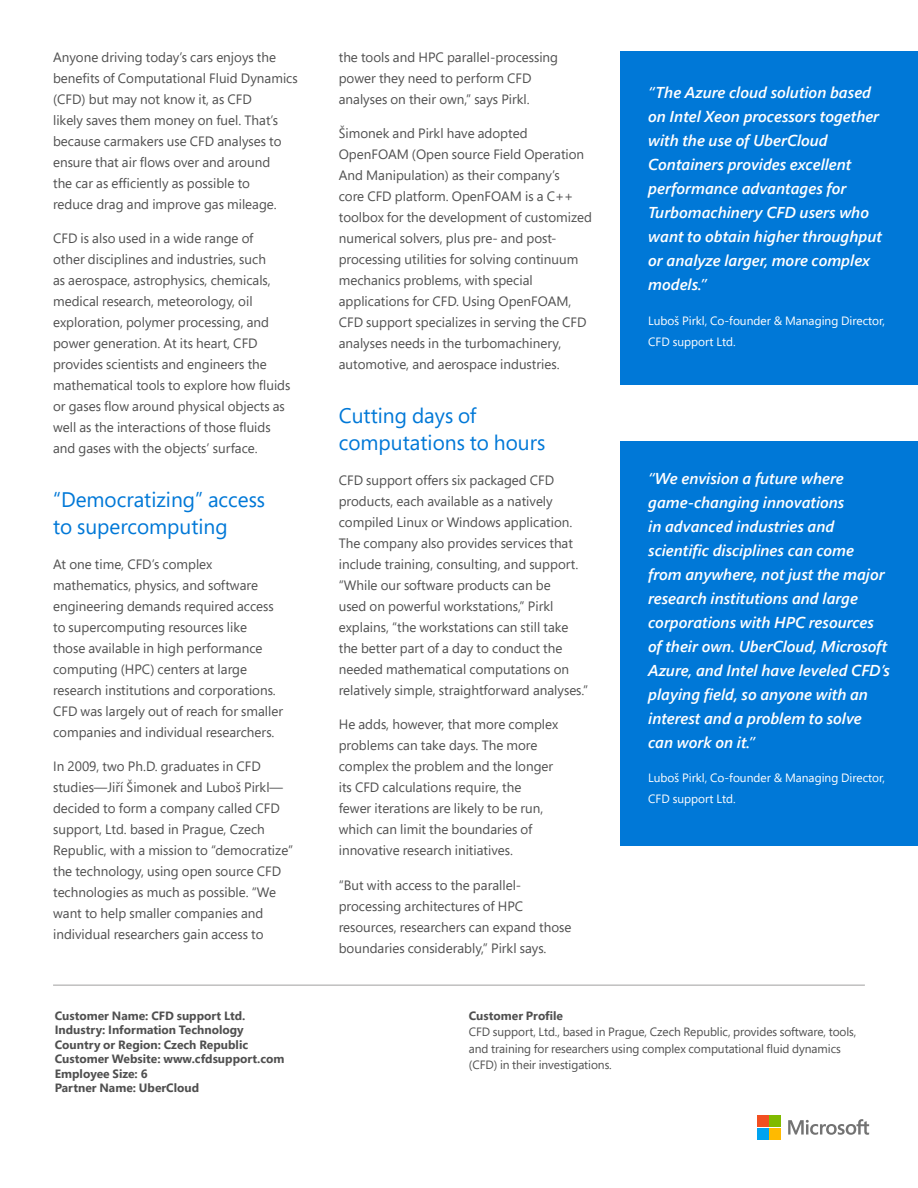
<style>
.page{position:relative;width:918px;height:1188px;background:#fff}
.page>*{position:absolute;margin:0;border:0;box-sizing:border-box;transform-origin:0 0}
.Body_first_paragraph{font:21px/27px "Segoe Pro";color:#0078d7}
.Section_titles{font:21px/27px "Segoe Pro";color:#0078d7}
.t1{font:italic 600 15.75px/24px "Segoe Pro";color:#fff}
.Body{font:13.5px/21px "Segoe Pro";color:#505050}
.Lower_section_title{font:700 12px "Segoe Pro";color:#505050}
.t2{font:12px/16.5px "Segoe Pro";letter-spacing:-.005em;color:#505050}
.t3{font:12px/21px "Segoe Pro";color:#fff}
</style>
<div class="page">
<hr style="left:53px;top:985px;width:812px;height:1px;background:#504f4f">
<svg style="left:788px;top:1119px;width:81px;height:16px"></svg>
<div style="left:757px;top:1115px;width:11px;height:12px;background:#f24f21"></div>
<div style="left:770px;top:1115px;width:11px;height:12px;background:#80ba00"></div>
<div style="left:757px;top:1128px;width:11px;height:11px;background:#00a3f0"></div>
<div style="left:770px;top:1128px;width:11px;height:11px;background:#ffba00"></div>
<div style="left:620px;top:52px;width:298px;height:333px;background:#0078d7"></div>
<div style="left:620px;top:441px;width:298px;height:405px;background:#0078d7"></div>
<p class="Body" style="left:53px;top:46px;width:246px">Anyone driving today’s cars enjoys the benefits of Computational Fluid Dynamics (CFD) but may not know it, as CFD<br>likely saves them money on fuel. That’s because carmakers use CFD analyses to ensure that air flows over and around<br>the car as efficiently as possible to<br>reduce drag and improve gas mileage.</p>
<p class="Body" style="left:53px;top:228px;width:239px">CFD is also used in a wide range of<br>other disciplines and industries, such<br>as aerospace, astrophysics, chemicals, medical research, meteorology, oil exploration, polymer processing, and power generation. At its heart, CFD provides scientists and engineers the mathematical tools to explore how fluids or gases flow around physical objects as well as the interactions of those fluids and gases with the objects’ surface.</p>
<p class="Body_first_paragraph" style="left:53px;top:486px;width:213px">“Democratizing” access to supercomputing</p>
<p class="Body" style="left:53px;top:553px;width:232px">At one time, CFD’s complex mathematics, physics, and software engineering demands required access to supercomputing resources like<br>those available in high performance computing (HPC) centers at large research institutions and corporations.<br>CFD was largely out of reach for smaller companies and individual researchers.</p>
<p class="Body" style="left:53px;top:756px;width:242px">In 2009, two Ph.D. graduates in CFD studies—Jiří Šimonek and Luboš Pirkl— decided to form a company called CFD support, Ltd. based in Prague, Czech Republic, with a mission to “democratize” the technology, using open source CFD technologies as much as possible. “We want to help smaller companies and individual researchers gain access to</p>
<p class="Lower_section_title" style="left:55px;top:1007px;width:192px">Customer Name: CFD support Ltd.</p>
<p class="Lower_section_title" style="left:55px;top:1022px;width:190px">Industry: Information Technology</p>
<p class="Lower_section_title" style="left:55px;top:1036px;width:195px">Country or Region: Czech Republic</p>
<p class="Lower_section_title" style="left:55px;top:1050px;width:231px">Customer Website: www.cfdsupport.com</p>
<p class="Lower_section_title" style="left:55px;top:1065px;width:94px">Employee Size: 6</p>
<p class="Lower_section_title" style="left:55px;top:1079px;width:146px">Partner Name: UberCloud</p>
<p class="Body" style="left:339px;top:46px;width:221px">the tools and HPC parallel-processing power they need to perform CFD analyses on their own,” says Pirkl.</p>
<p class="Body" style="left:339px;top:123px;width:255px">Šimonek and Pirkl have adopted OpenFOAM (Open source Field Operation And Manipulation) as their company’s<br>core CFD platform. OpenFOAM is a C++ toolbox for the development of customized numerical solvers, plus pre- and post&shy;processing utilities for solving continuum mechanics problems, with special applications for CFD. Using OpenFOAM, CFD support specializes in serving the CFD analyses needs in the turbomachinery, automotive, and aerospace industries.</p>
<p class="Section_titles" style="left:339px;top:402px;width:208px">Cutting days of computations to hours</p>
<p class="Body" style="left:339px;top:469px;width:251px">CFD support offers six packaged CFD products, each available as a natively compiled Linux or Windows application.<br>The company also provides services that include training, consulting, and support. “While our software products can be<br>used on powerful workstations,” Pirkl explains, “the workstations can still take the better part of a day to conduct the needed mathematical computations on relatively simple, straightforward analyses.”</p>
<p class="Body" style="left:339px;top:714px;width:221px">He adds, however, that more complex problems can take days. The more complex the problem and the longer its CFD calculations require, the<br>fewer iterations are likely to be run, which can limit the boundaries of innovative research initiatives.</p>
<p class="Body" style="left:339px;top:874px;width:234px">“But with access to the parallel&shy;processing architectures of HPC resources, researchers can expand those boundaries considerably,” Pirkl says.</p>
<p class="t1" style="left:648px;top:80px;width:235px">“The Azure cloud solution based on Intel Xeon processors together with the use of UberCloud<br>Containers provides excellent performance advantages for<br>Turbomachinery CFD users who want to obtain higher throughput or analyze larger, more complex models.”</p>
<p class="t3" style="left:648px;top:310px;width:238px">Luboš Pirkl, Co-founder &amp; Managing Director,<br>CFD support Ltd.</p>
<p class="t1" style="left:648px;top:466px;width:243px">“We envision a future where game-changing innovations<br>in advanced industries and scientific disciplines can come from anywhere, not just the major research institutions and large corporations with HPC resources of their own. UberCloud, Microsoft<br>Azure, and Intel have leveled CFD’s playing field, so anyone with an interest and a problem to solve can work on it.”</p>
<p class="t3" style="left:648px;top:767px;width:238px">Luboš Pirkl, Co-founder &amp; Managing Director,<br>CFD support Ltd.</p>
<p class="Lower_section_title" style="left:469px;top:1007px;width:96px">Customer Profile</p>
<p class="t2" style="left:469px;top:1024px;width:389px">CFD support, Ltd., based in Prague, Czech Republic, provides software, tools, and training for researchers using complex computational fluid dynamics (CFD) in their investigations.</p>
</div>
